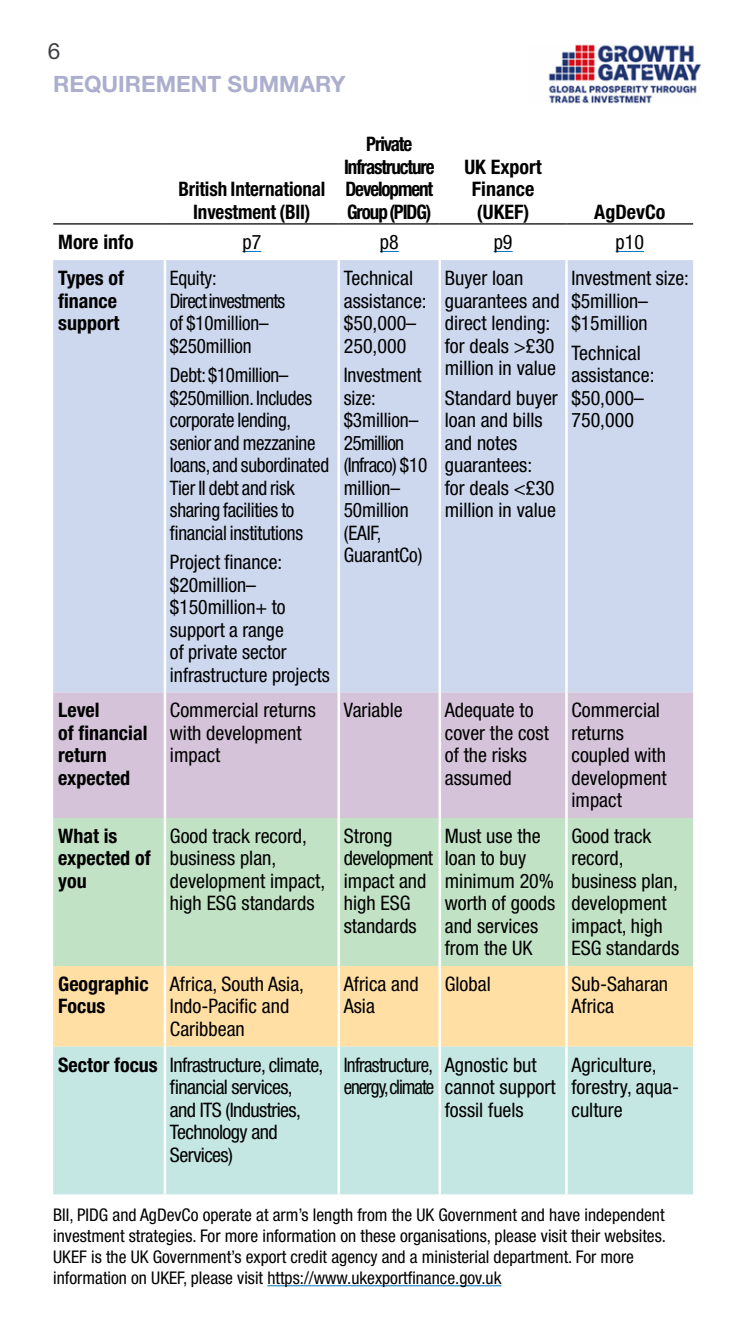
<style>
.page{position:relative;width:745px;height:1322px;background:#fff}
.page>*{position:absolute;margin:0;border:0;box-sizing:border-box;transform-origin:0 0}
.t1{font:700 22.5px "Helvetica Neue LT Std";color:#abaecd}
.t2{font:22.5px "Helvetica Neue LT Std";color:#413e43}
.t3{font:condensed 20px/22.5px "Helvetica Neue LT Std";color:#000}
.t4{font:condensed 20px/22.5px "Helvetica Neue LT Std";color:#000;scale:.95 1}
.t5{font:condensed 20px/22.5px "Helvetica Neue LT Std";letter-spacing:-.03em;color:#000}
.t6{font:condensed 20px/22.5px "Helvetica Neue LT Std";color:#000;scale:.96 1}
.Lvl_of_financial_return{font:700 condensed 20px/22.5px "Helvetica Neue LT Std";letter-spacing:-.005em;color:#000;text-align:center}
.Lvl_of_financial_return-2{font:700 condensed 20px/22.5px "Helvetica Neue LT Std";letter-spacing:-.055em;color:#000;text-align:center;scale:.95 1}
.Lvl_of_financial_return-3{font:700 condensed 20px/22.5px "Helvetica Neue LT Std";letter-spacing:-.005em;color:#000;text-align:center;scale:.95 1}
.Types_of_finance{font:700 condensed 20px/22.5px "Helvetica Neue LT Std";color:#000}
.t7{font:condensed 20px/22.5px "Helvetica Neue LT Std";letter-spacing:-.035em;color:#000;scale:.95 1}
.What_is_expected{font:700 condensed 20px/22.5px "Helvetica Neue LT Std";color:#000}
.Country_focus{font:700 condensed 20px/22.5px "Helvetica Neue LT Std";color:#000}
.Sector_focus{font:700 condensed 20px "Helvetica Neue LT Std";color:#000}
.t8{font:condensed 17.5px/21px "Helvetica Neue LT Std";color:#000}
</style>
<div class="page">
<img style="left:548px;top:44px;width:152px;height:60px">
<hr style="left:267px;top:1285px;width:234px;height:1px;background:#0075bc">
<div style="left:53px;top:260px;width:639px;height:432px;background:#cdd8ee"></div>
<div style="left:53px;top:692px;width:639px;height:126px;background:#d5c4d9"></div>
<div style="left:53px;top:818px;width:639px;height:148px;background:#c2e2c5"></div>
<div style="left:53px;top:966px;width:639px;height:80px;background:#ffdfa4"></div>
<div style="left:53px;top:1046px;width:639px;height:148px;background:#c5e7e4"></div>
<hr style="left:164px;top:260px;width:2px;height:432px;background:#fff">
<hr style="left:337px;top:260px;width:3px;height:432px;background:#fff">
<hr style="left:438px;top:260px;width:3px;height:432px;background:#fff">
<hr style="left:565px;top:260px;width:2px;height:432px;background:#fff">
<hr style="left:164px;top:692px;width:2px;height:126px;background:#fff">
<hr style="left:337px;top:692px;width:3px;height:126px;background:#fff">
<hr style="left:438px;top:692px;width:3px;height:126px;background:#fff">
<hr style="left:565px;top:692px;width:2px;height:126px;background:#fff">
<hr style="left:164px;top:818px;width:2px;height:148px;background:#fff">
<hr style="left:337px;top:818px;width:3px;height:148px;background:#fff">
<hr style="left:438px;top:818px;width:3px;height:148px;background:#fff">
<hr style="left:565px;top:818px;width:2px;height:148px;background:#fff">
<hr style="left:164px;top:966px;width:2px;height:80px;background:#fff">
<hr style="left:337px;top:966px;width:3px;height:80px;background:#fff">
<hr style="left:438px;top:966px;width:3px;height:80px;background:#fff">
<hr style="left:565px;top:966px;width:2px;height:80px;background:#fff">
<hr style="left:164px;top:1046px;width:2px;height:148px;background:#fff">
<hr style="left:337px;top:1046px;width:3px;height:148px;background:#fff">
<hr style="left:438px;top:1046px;width:3px;height:148px;background:#fff">
<hr style="left:565px;top:1046px;width:2px;height:148px;background:#fff">
<hr style="left:53px;top:223px;width:112px;height:1px;background:#000">
<hr style="left:165px;top:223px;width:173px;height:1px;background:#000">
<hr style="left:338px;top:223px;width:101px;height:1px;background:#000">
<hr style="left:439px;top:223px;width:127px;height:1px;background:#000">
<hr style="left:566px;top:223px;width:126px;height:1px;background:#000">
<svg style="left:242px;top:251px;width:19px;height:1px"></svg>
<svg style="left:379px;top:251px;width:19px;height:1px"></svg>
<svg style="left:493px;top:251px;width:19px;height:1px"></svg>
<svg style="left:615px;top:251px;width:28px;height:1px"></svg>
<p class="t2" style="left:48px;top:37px;width:14px">6</p>
<p class="t1" style="left:53px;top:70px;width:294px">REQUIREMENT SUMMARY</p>
<p class="Lvl_of_financial_return-3" style="left:178px;top:178px;width:156px">British International<br>Investment (BII)</p>
<p class="Lvl_of_financial_return-2" style="left:344px;top:133px;width:97px">Private<br>Infrastructure<br>Development<br>Group (PIDG)</p>
<p class="Lvl_of_financial_return" style="left:464px;top:155px;width:79px">UK Export<br>Finance (UKEF)</p>
<p class="Lvl_of_financial_return" style="left:594px;top:200px;width:73px">AgDevCo</p>
<p class="Types_of_finance" style="left:58px;top:231px;width:77px">More info</p>
<p class="t3" style="left:242px;top:231px;width:20px">p7</p>
<p class="t3" style="left:379px;top:231px;width:20px">p8</p>
<p class="t3" style="left:493px;top:231px;width:20px">p9</p>
<p class="t3" style="left:615px;top:231px;width:30px">p10</p>
<p class="Types_of_finance" style="left:58px;top:266px;width:67px">Types of finance support</p>
<p class="t4" style="left:170px;top:266px;width:123px">Equity:<br>Direct investments of $10million– $250million</p>
<p class="t4" style="left:170px;top:364px;width:169px">Debt: $10million– $250million. Includes corporate lending, senior and mezzanine loans, and subordinated<br>Tier II debt and risk sharing facilities to financial institutions</p>
<p class="t3" style="left:170px;top:551px;width:161px">Project finance: $20million– $150million+ to support a range<br>of private sector infrastructure projects</p>
<p class="t3" style="left:343px;top:266px;width:84px">Technical assistance: $50,000–<br>250,000</p>
<p class="t6" style="left:343px;top:364px;width:89px">Investment size: $3million–<br>25million (Infraco) $10 million–<br>50million (EAIF,<br>GuarantCo)</p>
<p class="t3" style="left:444px;top:266px;width:116px">Buyer loan guarantees and direct lending: for deals &gt;£30 million in value</p>
<p class="t3" style="left:444px;top:386px;width:114px">Standard buyer loan and bills and notes guarantees:<br>for deals &lt;£30 million in value</p>
<p class="t3" style="left:571px;top:266px;width:119px">Investment size: $5million– $15million</p>
<p class="t3" style="left:571px;top:341px;width:84px">Technical assistance: $50,000–<br>750,000</p>
<p class="Lvl_of_financial_return" style="left:58px;top:699px;width:91px;text-align:left">Level<br>of financial return expected</p>
<p class="t3" style="left:170px;top:699px;width:147px">Commercial returns with development impact</p>
<p class="t3" style="left:343px;top:699px;width:60px">Variable</p>
<p class="t3" style="left:444px;top:699px;width:105px">Adequate to cover the cost of the risks assumed</p>
<p class="t3" style="left:571px;top:699px;width:97px">Commercial returns coupled with development impact</p>
<p class="What_is_expected" style="left:58px;top:824px;width:94px">What is expected of you</p>
<p class="t3" style="left:170px;top:824px;width:157px">Good track record, business plan, development impact, high ESG standards</p>
<p class="t3" style="left:343px;top:824px;width:91px">Strong development impact and high ESG standards</p>
<p class="t3" style="left:444px;top:824px;width:112px">Must use the loan to buy minimum 20% worth of goods and services from the UK</p>
<p class="t3" style="left:571px;top:824px;width:109px">Good track record, business plan, development impact, high<br>ESG standards</p>
<p class="Country_focus" style="left:58px;top:972px;width:92px">Geographic<br>Focus</p>
<p class="t3" style="left:170px;top:972px;width:135px">Africa, South Asia,<br>Indo-Pacific and<br>Caribbean</p>
<p class="t3" style="left:343px;top:972px;width:76px">Africa and<br>Asia</p>
<p class="t3" style="left:444px;top:972px;width:47px">Global</p>
<p class="t3" style="left:571px;top:972px;width:98px">Sub-Saharan<br>Africa</p>
<p class="Sector_focus" style="left:58px;top:1052px;width:101px">Sector focus</p>
<p class="t5" style="left:170px;top:1053px;width:155px">Infrastructure, climate, financial services, and ITS (Industries,<br>Technology and<br>Services)</p>
<p class="t7" style="left:343px;top:1053px;width:97px">Infrastructure, energy,climate</p>
<p class="t3" style="left:444px;top:1053px;width:112px">Agnostic but cannot support fossil fuels</p>
<p class="t3" style="left:571px;top:1053px;width:109px">Agriculture, forestry, aqua&shy;culture</p>
<p class="t8" style="left:53px;top:1204px;width:614px">BII, PIDG and AgDevCo operate at arm’s length from the UK Government and have independent investment strategies. For more information on these organisations, please visit their websites.<br>UKEF is the UK Government’s export credit agency and a ministerial department. For more information on UKEF, please visit https://www.ukexportfinance.gov.uk</p>
</div>
